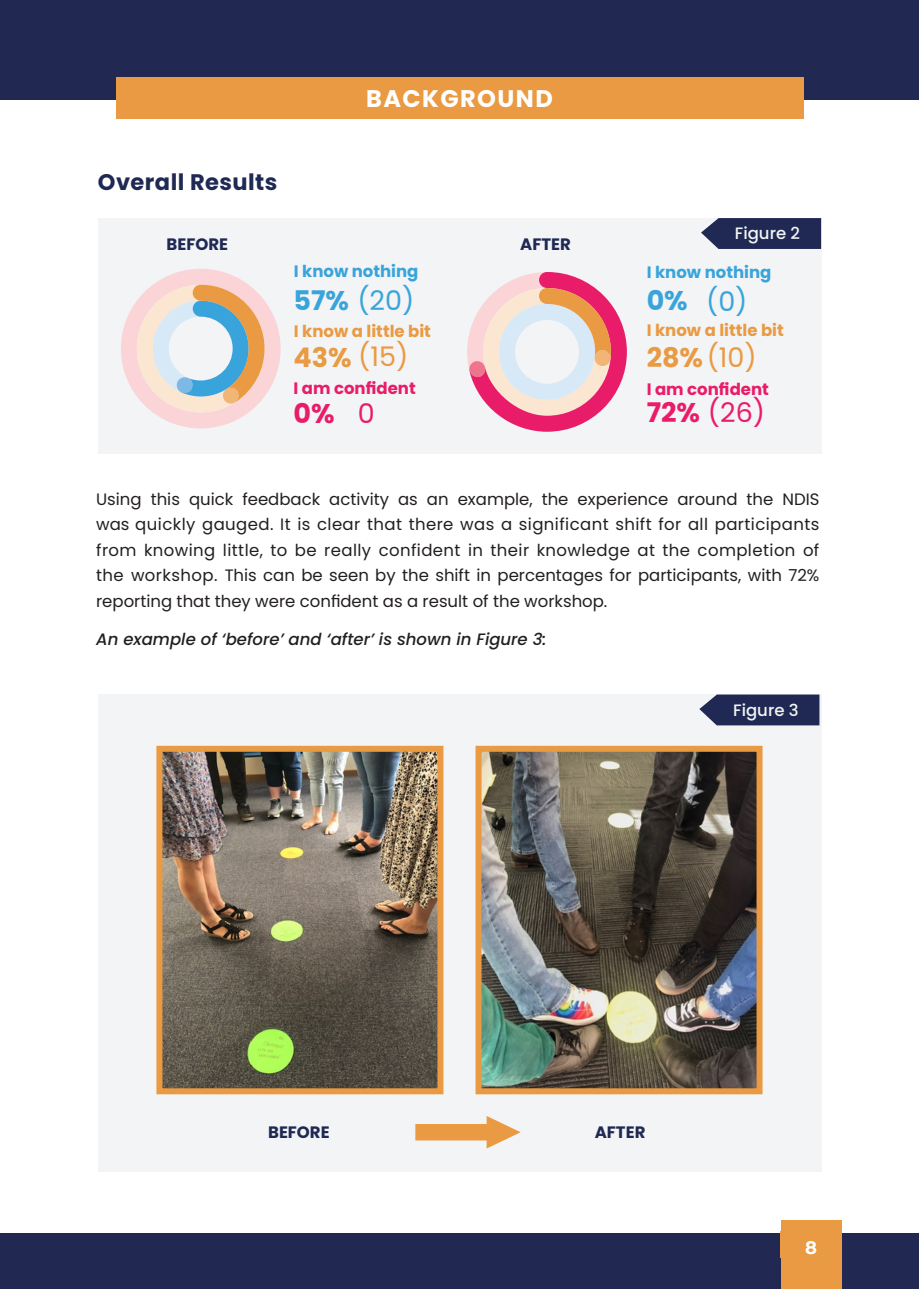
<style>
.page{position:relative;width:919px;height:1289px;background:#fff}
.page>*{position:absolute;margin:0;border:0;box-sizing:border-box;transform-origin:0 0}
.Paragraph_Style_1{font:27px "Poppins";color:#e99a42}
.Paragraph_Style_1-2{font:27px "Poppins";color:#39a4db}
.Paragraph_Style_1-3{font:27px "Poppins";color:#e91c6a}
.Paragraph_Style_1-4{font:700 27px "Poppins";color:#e91c6a}
.Paragraph_Style_1-5{font:700 27px "Poppins";color:#39a4db}
.Chapter_Title{font:700 24px "Poppins";letter-spacing:.06em;color:#fff}
.Chapter_Title-2{font:700 22.5px "Poppins";letter-spacing:.02em;color:#1f2954}
.t1{font:700 18px "Montserrat";color:#fff}
.Paragraph_Style_1-6{font:16.5px/25.5px "Poppins";color:#231f20;text-align:justify}
.Paragraph_Style_1-7{font:italic 500 16.5px "Poppins";color:#231f20}
.Paragraph_Style_1-8{font:700 16.5px "Poppins";color:#e99a42}
.Paragraph_Style_1-9{font:700 16.5px "Poppins";color:#39a4db}
.Paragraph_Style_1-10{font:700 16.5px "Poppins";color:#e91c6a}
.Paragraph_Style_1-11{font:700 16.5px "Poppins";color:#1f2954}
.Paragraph_Style_1-12{font:500 16.5px "Poppins";color:#f3f4f5}
.s1{font-weight:700}
</style>
<div class="page">
<div style="left:0;top:0;width:918px;height:100px;background:#212953"></div>
<div style="left:116px;top:77px;width:687px;height:41px;background:#e99a42"></div>
<div style="left:0;top:1233px;width:918px;height:55px;background:#212953"></div>
<div style="left:781px;top:1220px;width:60px;height:68px;background:#e99a42"></div>
<div style="left:780px;top:1231px;width:61px;height:27px;background:#e99a42"></div>
<div style="left:98px;top:694px;width:723px;height:478px;background:#f3f4f5"></div>
<img style="left:163px;top:752px;width:273px;height:335px">
<div style="left:156px;top:745px;width:287px;height:349px;border:6px solid #e99a42"></div>
<img style="left:482px;top:752px;width:273px;height:335px">
<div style="left:475px;top:745px;width:287px;height:349px;border:6px solid #e99a42"></div>
<svg style="left:415px;top:1116px;width:105px;height:32px"></svg>
<div style="left:98px;top:218px;width:723px;height:236px;background:#f3f4f5"></div>
<svg style="left:121px;top:269px;width:159px;height:159px"></svg>
<svg style="left:467px;top:272px;width:159px;height:159px"></svg>
<svg style="left:701px;top:218px;width:120px;height:31px"></svg>
<svg style="left:699px;top:694px;width:120px;height:31px"></svg>
<p class="Chapter_Title-2" style="left:98px;top:169px;width:181px">Overall Results</p>
<p class="Chapter_Title" style="left:366px;top:84px;width:188px">BACKGROUND</p>
<p class="Paragraph_Style_1-11" style="left:166px;top:235px;width:63px">BEFORE</p>
<p class="Paragraph_Style_1-11" style="left:520px;top:235px;width:52px">AFTER</p>
<p class="Paragraph_Style_1-9" style="left:294px;top:261px;width:126px">I know nothing</p>
<p class="Paragraph_Style_1-2" style="left:293px;top:285px;width:122px"><span class="s1">57%</span> (20)</p>
<p class="Paragraph_Style_1-8" style="left:294px;top:321px;width:139px">I know a little bit</p>
<p class="Paragraph_Style_1" style="left:293px;top:341px;width:116px"><span class="s1">43%</span> (15)</p>
<p class="Paragraph_Style_1-10" style="left:293px;top:379px;width:124px">I am confident</p>
<p class="Paragraph_Style_1-4" style="left:293px;top:398px;width:43px">0%</p>
<p class="Paragraph_Style_1-3" style="left:358px;top:398px;width:18px">0</p>
<p class="Paragraph_Style_1-12" style="left:734px;top:224px;width:67px">Figure 2</p>
<p class="Paragraph_Style_1-9" style="left:646px;top:263px;width:126px">I know nothing</p>
<p class="Paragraph_Style_1-5" style="left:646px;top:285px;width:43px">0%</p>
<p class="Paragraph_Style_1-2" style="left:706px;top:286px;width:43px">(0)</p>
<p class="Paragraph_Style_1-8" style="left:646px;top:320px;width:139px">I know a little bit</p>
<p class="Paragraph_Style_1" style="left:646px;top:342px;width:112px"><span class="s1">28%</span>(10)</p>
<p class="Paragraph_Style_1-10" style="left:646px;top:379px;width:124px">I am confident</p>
<p class="Paragraph_Style_1-3" style="left:646px;top:397px;width:120px"><span class="s1">72%</span> (26)</p>
<p class="Paragraph_Style_1-6" style="left:96px;top:486px;width:724px">Using this quick feedback activity as an example, the experience around the NDIS was quickly gauged. It is clear that there was a significant shift for all participants from knowing little, to be really confident in their knowledge at the completion of the workshop. This can be seen by the shift in percentages for participants, with 72% reporting that they were confident as a result of the workshop.</p>
<p class="Paragraph_Style_1-7" style="left:96px;top:629px;width:452px">An example of ‘before’ and ‘after’ is shown in Figure 3:</p>
<p class="Paragraph_Style_1-12" style="left:733px;top:700px;width:67px">Figure 3</p>
<p class="Paragraph_Style_1-11" style="left:268px;top:1122px;width:63px">BEFORE</p>
<p class="Paragraph_Style_1-11" style="left:594px;top:1122px;width:52px">AFTER</p>
<p class="t1" style="left:805px;top:1234px;width:13px">8</p>
</div>
